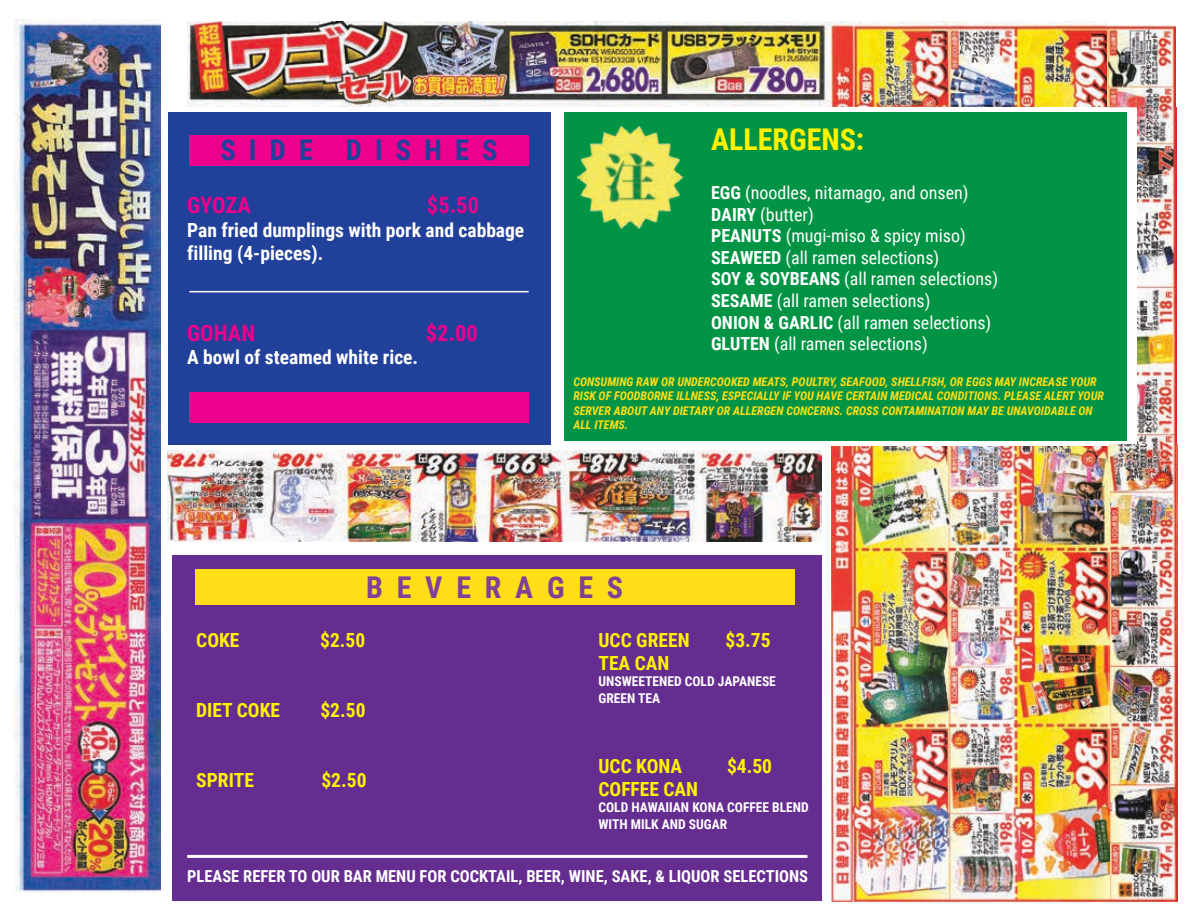
<style>
.page{position:relative;width:1188px;height:918px;background:#fff}
.page>*{position:absolute;margin:0;border:0;box-sizing:border-box;transform-origin:0 0}
.t1{font:700 30px "Roboto Condensed";color:#fff200}
.t2{font:700 30px "Roboto Condensed";color:#7f4098}
.t3{font:700 28.5px "Roboto Condensed";color:#21409a}
.t4{font:700 22.5px "Roboto Condensed";color:#ec008c}
.t5{font:700 19.5px/23.4px "Roboto Condensed";color:#fff}
.t6{font:700 19.5px "Roboto Condensed";color:#fff200}
.t7{font:18px/21.6px "Roboto Condensed";color:#fff}
.t8{font:700 16.5px "Roboto Condensed";color:#fff}
.t9{font:700 13.5px/16.2px "Roboto Condensed";color:#fff}
.t10{font:italic 700 12px/14.4px "Roboto Condensed";color:#ffde17}
.s1{font-weight:700}
</style>
<div class="page">
<img style="left:15px;top:19px;width:146px;height:872px">
<img style="left:187px;top:21px;width:920px;height:86px">
<img style="left:1107px;top:25px;width:69px;height:83px">
<img style="left:1138px;top:108px;width:39px;height:337px">
<img style="left:1109px;top:445px;width:69px;height:456px">
<img style="left:832px;top:447px;width:277px;height:454px">
<div style="left:168px;top:112px;width:382px;height:333px;background:#21409a"></div>
<div style="left:190px;top:135px;width:339px;height:31px;background:#ec008c"></div>
<div style="left:190px;top:392px;width:339px;height:31px;background:#ec008c"></div>
<hr style="left:190px;top:291px;width:339px;height:1px;background:#fff">
<div style="left:172px;top:555px;width:649px;height:346px;background:#662d91"></div>
<div style="left:195px;top:569px;width:599px;height:35px;background:#ffde17"></div>
<hr style="left:187px;top:855px;width:620px;height:3px;background:#fff">
<img style="left:168px;top:450px;width:653px;height:92px">
<div style="left:564px;top:112px;width:562px;height:329px;background:#009444"></div>
<img style="left:578px;top:127px;width:105px;height:102px">
<h2 class="t3" style="left:220px;top:130px;width:279px">S I D E D I S H E S</h2>
<h3 class="t4" style="left:187px;top:189px;width:65px">GYOZA</h3>
<h3 class="t4" style="left:427px;top:189px;width:54px">$5.50</h3>
<h3 class="t5" style="left:187px;top:217px;width:339px">Pan fried dumplings with pork and cabbage filling (4-pieces).</h3>
<h3 class="t4" style="left:187px;top:317px;width:69px">GOHAN</h3>
<h3 class="t4" style="left:426px;top:317px;width:54px">$2.00</h3>
<h3 class="t5" style="left:187px;top:345px;width:233px">A bowl of steamed white rice.</h3>
<h1 class="t1" style="left:711px;top:119px;width:155px">ALLERGENS:</h1>
<p class="t7" style="left:711px;top:181px;width:288px"><span class="s1">EGG</span> (noodles, nitamago, and onsen)<br><span class="s1">DAIRY</span> (butter)<br><span class="s1">PEANUTS</span> (mugi-miso &amp; spicy miso)<br><span class="s1">SEAWEED</span> (all ramen selections)<br><span class="s1">SOY &amp; SOYBEANS</span> (all ramen selections)<br><span class="s1">SESAME</span> (all ramen selections)<br><span class="s1">ONION &amp; GARLIC</span> (all ramen selections)<br><span class="s1">GLUTEN</span> (all ramen selections)</p>
<p class="t10" style="left:573px;top:374px;width:532px">CONSUMING RAW OR UNDERCOOKED MEATS, POULTRY, SEAFOOD, SHELLFISH, OR EGGS MAY INCREASE YOUR RISK OF FOODBORNE ILLNESS, ESPECIALLY IF YOU HAVE CERTAIN MEDICAL CONDITIONS. PLEASE ALERT YOUR SERVER ABOUT ANY DIETARY OR ALLERGEN CONCERNS. CROSS CONTAMINATION MAY BE UNAVOIDABLE ON ALL ITEMS.</p>
<h1 class="t2" style="left:366px;top:566px;width:259px">B E V E R A G E S</h1>
<h3 class="t6" style="left:196px;top:626px;width:45px">COKE</h3>
<h3 class="t6" style="left:320px;top:626px;width:47px">$2.50</h3>
<h3 class="t6" style="left:196px;top:696px;width:85px">DIET COKE</h3>
<h3 class="t6" style="left:320px;top:696px;width:47px">$2.50</h3>
<h3 class="t6" style="left:196px;top:767px;width:59px">SPRITE</h3>
<h3 class="t6" style="left:321px;top:767px;width:47px">$2.50</h3>
<h3 class="t6" style="left:598px;top:626px;width:93px">UCC GREEN</h3>
<h3 class="t6" style="left:726px;top:626px;width:47px">$3.75</h3>
<h3 class="t6" style="left:598px;top:650px;width:72px">TEA CAN</h3>
<p class="t9" style="left:598px;top:673px;width:179px">UNSWEETENED COLD JAPANESE<br>GREEN TEA</p>
<h3 class="t6" style="left:598px;top:752px;width:85px">UCC KONA</h3>
<h3 class="t6" style="left:727px;top:752px;width:47px">$4.50</h3>
<h3 class="t6" style="left:598px;top:776px;width:101px">COFFEE CAN</h3>
<p class="t9" style="left:598px;top:799px;width:212px">COLD HAWAIIAN KONA COFFEE BLEND<br>WITH MILK AND SUGAR</p>
<h3 class="t8" style="left:187px;top:865px;width:622px">PLEASE REFER TO OUR BAR MENU FOR COCKTAIL, BEER, WINE, SAKE, &amp; LIQUOR SELECTIONS</h3>
</div>
